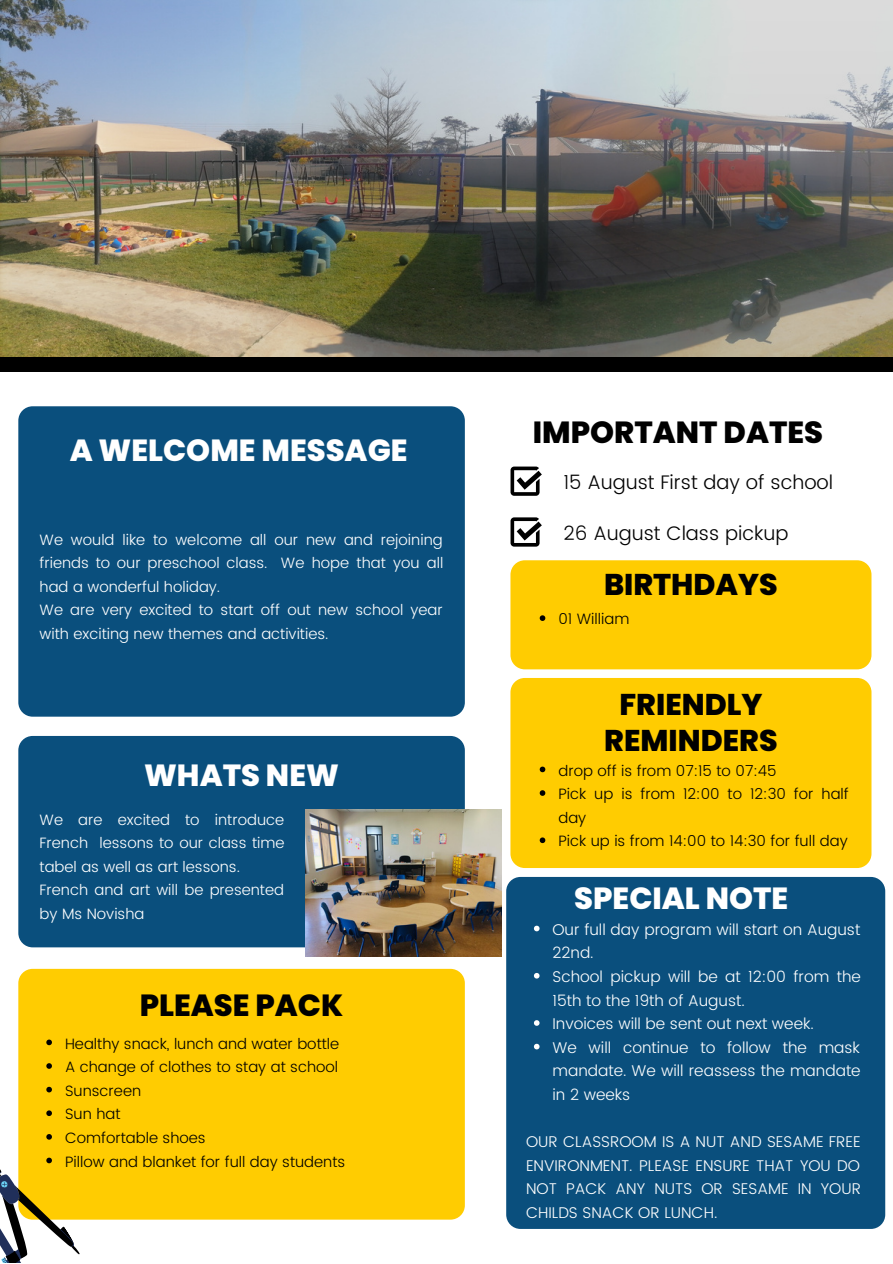
<style>
.page{position:relative;width:893px;height:1264px;background:#fff}
.page>*{position:absolute;margin:0;border:0;box-sizing:border-box;transform-origin:0 0}
.t1{font:800 30.6px "Poppins";color:#fff}
.t2{font:800 30.6px "Poppins";color:#000}
.t3{font:800 30px/36px "Poppins";color:#000;text-align:center}
.t4{font:300 19.65px "Poppins";color:#000}
.t5{font:300 15.6px/23.5px "Poppins";color:#fff}
.t6{font:300 15px/23.5px "Poppins";color:#fff}
.t7{font:300 15px/23.5px "Poppins";color:#000}
</style>
<div class="page">
<div style="left:18px;top:406px;width:447px;height:310px;background:#0a4f7d;border-radius:14px"></div>
<div style="left:18px;top:736px;width:447px;height:211px;background:#0a4f7d;border-radius:14px"></div>
<div style="left:510px;top:678px;width:361px;height:190px;background:#ffcc01;border-radius:14px"></div>
<div style="left:18px;top:968px;width:447px;height:251px;background:#ffcc01;border-radius:14px"></div>
<svg style="left:510px;top:466px;width:32px;height:30px"></svg>
<svg style="left:510px;top:517px;width:32px;height:29px"></svg>
<div style="left:0;top:356px;width:892px;height:16px;background:#000"></div>
<div style="left:506px;top:877px;width:379px;height:351px;background:#0a4f7d;border-radius:14px"></div>
<div style="left:510px;top:560px;width:361px;height:109px;background:#ffcc01;border-radius:14px"></div>
<img style="left:0;top:0;width:892px;height:356px">
<img style="left:306px;top:809px;width:195px;height:148px">
<svg style="left:46px;top:1039px;width:6px;height:6px"></svg>
<svg style="left:46px;top:1063px;width:6px;height:5px"></svg>
<svg style="left:46px;top:1086px;width:6px;height:6px"></svg>
<svg style="left:46px;top:1110px;width:6px;height:6px"></svg>
<svg style="left:0;top:1133px;width:85px;height:129px"></svg>
<svg style="left:539px;top:766px;width:6px;height:6px"></svg>
<svg style="left:539px;top:790px;width:6px;height:5px"></svg>
<svg style="left:539px;top:837px;width:6px;height:6px"></svg>
<svg style="left:534px;top:925px;width:5px;height:6px"></svg>
<svg style="left:534px;top:973px;width:5px;height:5px"></svg>
<svg style="left:534px;top:1020px;width:5px;height:5px"></svg>
<svg style="left:534px;top:1043px;width:5px;height:6px"></svg>
<svg style="left:539px;top:615px;width:6px;height:6px"></svg>
<h1 class="t1" style="left:70px;top:428px;width:339px">A WELCOME MESSAGE</h1>
<p class="t6" style="left:40px;top:527px;width:405px">We would like to welcome all our new and rejoining friends to our preschool class. We hope that you all had a wonderful holiday.<br>We are very excited to start off out new school year with exciting new themes and activities.</p>
<h1 class="t1" style="left:144px;top:753px;width:196px">WHATS NEW</h1>
<p class="t6" style="left:40px;top:807px;width:246px">We are excited to introduce<br>French lessons to our class time tabel as well as art lessons.<br>French and art will be presented by Ms Novisha</p>
<h1 class="t2" style="left:140px;top:983px;width:205px">PLEASE PACK</h1>
<p class="t7" style="left:65px;top:1031px;width:281px">Healthy snack, lunch and water bottle<br>A change of clothes to stay at school<br>Sunscreen<br>Sun hat<br>Comfortable shoes<br>Pillow and blanket for full day students</p>
<h1 class="t2" style="left:532px;top:411px;width:292px">IMPORTANT DATES</h1>
<p class="t4" style="left:563px;top:471px;width:271px">15 August First day of school</p>
<p class="t4" style="left:563px;top:521px;width:226px">26 August Class pickup</p>
<h2 class="t3" style="left:604px;top:566px;width:175px">BIRTHDAYS</h2>
<p class="t7" style="left:558px;top:607px;width:72px">01 William</p>
<h2 class="t3" style="left:604px;top:686px;width:175px">FRIENDLY<br>REMINDERS</h2>
<p class="t7" style="left:558px;top:758px;width:292px">drop off is from 07:15 to 07:45<br>Pick up is from 12:00 to 12:30 for half day<br>Pick up is from 14:00 to 14:30 for full day</p>
<h1 class="t1" style="left:574px;top:877px;width:216px">SPECIAL NOTE</h1>
<p class="t5" style="left:552px;top:917px;width:310px">Our full day program will start on August<br>22nd.<br>School pickup will be at 12:00 from the<br>15th to the 19th of August.<br>Invoices will be sent out next week.<br>We will continue to follow the mask mandate. We will reassess the mandate in 2 weeks</p>
<p class="t5" style="left:526px;top:1130px;width:336px;text-align:justify">OUR CLASSROOM IS A NUT AND SESAME FREE ENVIRONMENT. PLEASE ENSURE THAT YOU DO NOT PACK ANY NUTS OR SESAME IN YOUR CHILDS SNACK OR LUNCH.</p>
</div>
